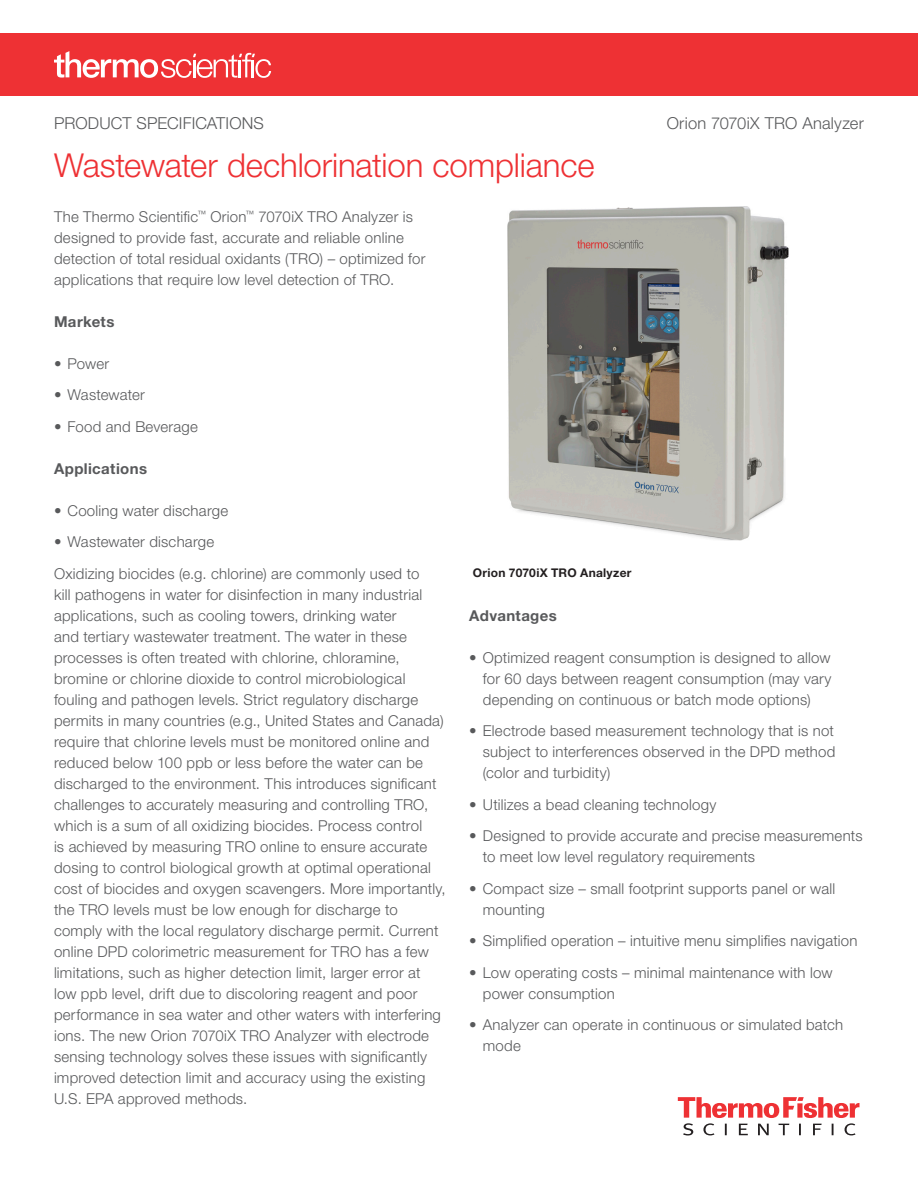
<style>
.page{position:relative;width:918px;height:1188px;background:#fff}
.page>*{position:absolute;margin:0;border:0;box-sizing:border-box;transform-origin:0 0}
.Subhead_Main{font:300 33px "Helvetica Neue LT Std";letter-spacing:-.005em;color:#ee3134}
.Technical_Eyebrow{font:300 16.5px "Helvetica Neue LT Std";letter-spacing:.01em;color:#58595b}
.Body_Copy{font:300 15px/21px "Helvetica Neue LT Std";letter-spacing:.015em;color:#58595b}
.Content_Header{font:700 15px "Helvetica Neue LT Std";letter-spacing:.025em;color:#58595b}
.Figure_Caption{font:700 12px "Helvetica Neue LT Std";letter-spacing:.025em;color:#231f20}
</style>
<div class="page">
<img style="left:507px;top:206px;width:282px;height:335px">
<svg style="left:678px;top:1097px;width:182px;height:39px"></svg>
<div style="left:0;top:33px;width:918px;height:63px;background:#ee3134"></div>
<svg style="left:54px;top:51px;width:217px;height:27px"></svg>
<p class="Technical_Eyebrow" style="left:54px;top:113px;width:212px">PRODUCT SPECIFICATIONS</p>
<p class="Technical_Eyebrow" style="left:667px;top:113px;width:199px">Orion 7070iX TRO Analyzer</p>
<p class="Subhead_Main" style="left:54px;top:145px;width:542px">Wastewater dechlorination compliance</p>
<p class="Body_Copy" style="left:54px;top:206px;width:373px">The Thermo Scientific<sup>™</sup> Orion<sup>™</sup> 7070iX TRO Analyzer is designed to provide fast, accurate and reliable online detection of total residual oxidants (TRO) – optimized for applications that require low level detection of TRO.</p>
<p class="Content_Header" style="left:54px;top:312px;width:62px">Markets</p>
<p class="Body_Copy" style="left:54px;top:353px;width:57px">• Power</p>
<p class="Body_Copy" style="left:54px;top:384px;width:92px">• Wastewater</p>
<p class="Body_Copy" style="left:54px;top:416px;width:145px">• Food and Beverage</p>
<p class="Content_Header" style="left:54px;top:459px;width:95px">Applications</p>
<p class="Body_Copy" style="left:54px;top:500px;width:176px">• Cooling water discharge</p>
<p class="Body_Copy" style="left:54px;top:531px;width:162px">• Wastewater discharge</p>
<p class="Body_Copy" style="left:54px;top:563px;width:393px">Oxidizing biocides (e.g. chlorine) are commonly used to<br>kill pathogens in water for disinfection in many industrial applications, such as cooling towers, drinking water<br>and tertiary wastewater treatment. The water in these processes is often treated with chlorine, chloramine, bromine or chlorine dioxide to control microbiological fouling and pathogen levels. Strict regulatory discharge permits in many countries (e.g., United States and Canada) require that chlorine levels must be monitored online and reduced below 100 ppb or less before the water can be discharged to the environment. This introduces significant challenges to accurately measuring and controlling TRO, which is a sum of all oxidizing biocides. Process control<br>is achieved by measuring TRO online to ensure accurate dosing to control biological growth at optimal operational cost of biocides and oxygen scavengers. More importantly, the TRO levels must be low enough for discharge to comply with the local regulatory discharge permit. Current online DPD colorimetric measurement for TRO has a few limitations, such as higher detection limit, larger error at low ppb level, drift due to discoloring reagent and poor performance in sea water and other waters with interfering ions. The new Orion 7070iX TRO Analyzer with electrode sensing technology solves these issues with significantly improved detection limit and accuracy using the existing U.S. EPA approved methods.</p>
<p class="Figure_Caption" style="left:473px;top:565px;width:160px">Orion 7070iX TRO Analyzer</p>
<p class="Content_Header" style="left:469px;top:606px;width:89px">Advantages</p>
<p class="Body_Copy" style="left:483px;top:647px;width:350px;text-align:justify;text-indent:-14px">• Optimized reagent consumption is designed to allow for 60 days between reagent consumption (may vary depending on continuous or batch mode options)</p>
<p class="Body_Copy" style="left:483px;top:720px;width:354px;text-align:justify;text-indent:-14px">• Electrode based measurement technology that is not subject to interferences observed in the DPD method (color and turbidity)</p>
<p class="Body_Copy" style="left:469px;top:794px;width:249px">• Utilizes a bead cleaning technology</p>
<p class="Body_Copy" style="left:483px;top:825px;width:381px;text-indent:-14px">• Designed to provide accurate and precise measurements to meet low level regulatory requirements</p>
<p class="Body_Copy" style="left:483px;top:878px;width:354px;text-indent:-14px">• Compact size – small footprint supports panel or wall mounting</p>
<p class="Body_Copy" style="left:469px;top:930px;width:390px">• Simplified operation – intuitive menu simplifies navigation</p>
<p class="Body_Copy" style="left:483px;top:962px;width:351px;text-indent:-14px">• Low operating costs – minimal maintenance with low power consumption</p>
<p class="Body_Copy" style="left:483px;top:1014px;width:362px;text-indent:-14px">• Analyzer can operate in continuous or simulated batch mode</p>
</div>
